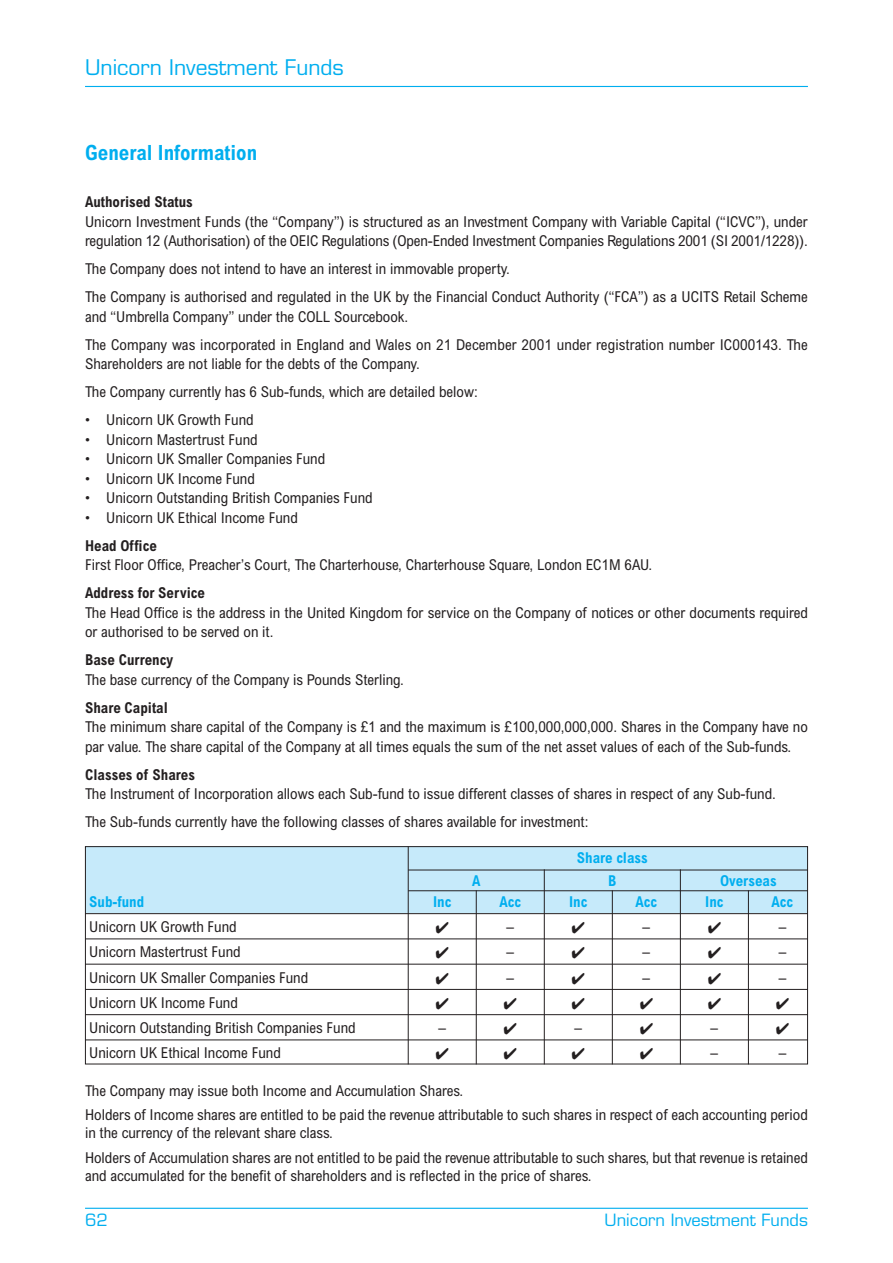
<style>
.page{position:relative;width:893px;height:1263px;background:#fff}
.page>*{position:absolute;margin:0;border:0;box-sizing:border-box;transform-origin:0 0}
.t1{font:21px "Eurostile";color:#00aeef}
.t2{font:700 condensed 21px "Arial";color:#00aeef}
.t3{font:16.5px "Eurostile";color:#00aeef}
.t4{font:condensed 15px/28px "Arial";color:#231f20}
.t5{font:700 condensed 15px "Arial";color:#231f20}
.t6{font:700 condensed 15px "Arial";color:#00aeef}
</style>
<div class="page">
<hr style="left:85px;top:86px;width:723px;height:1px;background:#00aeef">
<hr style="left:85px;top:1208px;width:723px;height:1px;background:#00aeef">
<div style="left:85px;top:846px;width:723px;height:67px;background:#c6eafa"></div>
<div style="left:85px;top:846px;width:723px;height:218px;border:1px solid #231f20"></div>
<hr style="left:544px;top:869px;width:1px;height:195px;background:#231f20">
<hr style="left:408px;top:846px;width:1px;height:218px;background:#231f20">
<hr style="left:476px;top:890px;width:1px;height:174px;background:#231f20">
<hr style="left:612px;top:890px;width:1px;height:174px;background:#231f20">
<hr style="left:748px;top:890px;width:1px;height:174px;background:#231f20">
<hr style="left:680px;top:869px;width:1px;height:195px;background:#231f20">
<hr style="left:408px;top:870px;width:400px;height:1px;background:#231f20">
<hr style="left:408px;top:890px;width:400px;height:1px;background:#231f20">
<hr style="left:85px;top:913px;width:723px;height:1px;background:#231f20">
<hr style="left:85px;top:938px;width:723px;height:1px;background:#231f20">
<hr style="left:85px;top:964px;width:723px;height:1px;background:#231f20">
<hr style="left:85px;top:989px;width:723px;height:1px;background:#231f20">
<hr style="left:85px;top:1014px;width:723px;height:1px;background:#231f20">
<hr style="left:85px;top:1039px;width:723px;height:1px;background:#231f20">
<h1 class="t1" style="left:85px;top:60px;width:260px">Unicorn Investment Funds</h1>
<h1 class="t2" style="left:85px;top:145px;width:174px">General Information</h1>
<p class="t5" style="left:85px;top:196px;width:109px">Authorised Status</p>
<p class="t4" style="left:85px;top:213px;width:724px;line-height:19.5px">Unicorn Investment Funds (the “Company”) is structured as an Investment Company with Variable Capital (“ICVC”), under regulation 12 (Authorisation) of the OEIC Regulations (Open-Ended Investment Companies Regulations 2001 (SI 2001/1228)).</p>
<p class="t4" style="left:85px;top:256px;width:724px">The Company does not intend to have an interest in immovable property.<br>The Company is authorised and regulated in the UK by the Financial Conduct Authority (“FCA”) as a UCITS Retail Scheme</p>
<p class="t4" style="left:85px;top:304px;width:724px">and “Umbrella Company” under the COLL Sourcebook.<br>The Company was incorporated in England and Wales on 21 December 2001 under registration number IC000143. The</p>
<p class="t4" style="left:85px;top:351px;width:394px">Shareholders are not liable for the debts of the Company.<br>The Company currently has 6 Sub-funds, which are detailed below:</p>
<p class="t4" style="left:85px;top:407px;width:170px">• Unicorn UK Growth Fund</p>
<p class="t4" style="left:85px;top:427px;width:174px">• Unicorn Mastertrust Fund</p>
<p class="t4" style="left:85px;top:446px;width:242px">• Unicorn UK Smaller Companies Fund</p>
<p class="t4" style="left:85px;top:466px;width:171px">• Unicorn UK Income Fund</p>
<p class="t4" style="left:85px;top:485px;width:289px">• Unicorn Outstanding British Companies Fund</p>
<p class="t4" style="left:85px;top:505px;width:214px">• Unicorn UK Ethical Income Fund</p>
<p class="t5" style="left:85px;top:540px;width:73px">Head Office</p>
<p class="t4" style="left:85px;top:552px;width:569px">First Floor Office, Preacher’s Court, The Charterhouse, Charterhouse Square, London EC1M 6AU.</p>
<p class="t5" style="left:85px;top:587px;width:121px">Address for Service</p>
<p class="t4" style="left:85px;top:604px;width:724px;line-height:19.5px">The Head Office is the address in the United Kingdom for service on the Company of notices or other documents required or authorised to be served on it.</p>
<p class="t5" style="left:85px;top:654px;width:90px">Base Currency</p>
<p class="t4" style="left:85px;top:667px;width:320px">The base currency of the Company is Pounds Sterling.</p>
<p class="t5" style="left:85px;top:702px;width:84px">Share Capital</p>
<p class="t4" style="left:85px;top:719px;width:724px;line-height:19.5px">The minimum share capital of the Company is £1 and the maximum is £100,000,000,000. Shares in the Company have no par value. The share capital of the Company at all times equals the sum of the net asset values of each of the Sub-funds.</p>
<p class="t5" style="left:85px;top:769px;width:112px">Classes of Shares</p>
<p class="t4" style="left:85px;top:781px;width:692px">The Instrument of Incorporation allows each Sub-fund to issue different classes of shares in respect of any Sub-fund.<br>The Sub-funds currently have the following classes of shares available for investment:</p>
<p class="t6" style="left:577px;top:852px;width:72px">Share class</p>
<p class="t6" style="left:472px;top:875px;width:10px">A</p>
<p class="t6" style="left:608px;top:875px;width:10px">B</p>
<p class="t6" style="left:720px;top:875px;width:58px">Overseas</p>
<p class="t6" style="left:89px;top:896px;width:56px">Sub-fund</p>
<p class="t6" style="left:433px;top:896px;width:20px">Inc</p>
<p class="t6" style="left:499px;top:896px;width:23px">Acc</p>
<p class="t6" style="left:569px;top:896px;width:20px">Inc</p>
<p class="t6" style="left:635px;top:896px;width:23px">Acc</p>
<p class="t6" style="left:705px;top:896px;width:20px">Inc</p>
<p class="t6" style="left:772px;top:896px;width:23px">Acc</p>
<p class="t4" style="left:89px;top:914px;width:149px">Unicorn UK Growth Fund</p>
<p class="t4" style="left:506px;top:914px;width:9px">–</p>
<p class="t4" style="left:643px;top:914px;width:9px">–</p>
<p class="t4" style="left:779px;top:914px;width:9px">–</p>
<p class="t4" style="left:89px;top:939px;width:153px">Unicorn Mastertrust Fund</p>
<p class="t4" style="left:506px;top:939px;width:9px">–</p>
<p class="t4" style="left:643px;top:939px;width:9px">–</p>
<p class="t4" style="left:779px;top:939px;width:9px">–</p>
<p class="t4" style="left:89px;top:965px;width:220px">Unicorn UK Smaller Companies Fund</p>
<p class="t4" style="left:506px;top:965px;width:9px">–</p>
<p class="t4" style="left:643px;top:965px;width:9px">–</p>
<p class="t4" style="left:779px;top:965px;width:9px">–</p>
<p class="t4" style="left:89px;top:990px;width:150px">Unicorn UK Income Fund</p>
<p class="t4" style="left:89px;top:1015px;width:268px">Unicorn Outstanding British Companies Fund</p>
<p class="t4" style="left:438px;top:1015px;width:9px">–</p>
<p class="t4" style="left:575px;top:1015px;width:9px">–</p>
<p class="t4" style="left:711px;top:1015px;width:9px">–</p>
<p class="t4" style="left:89px;top:1040px;width:193px">Unicorn UK Ethical Income Fund</p>
<p class="t4" style="left:711px;top:1040px;width:9px">–</p>
<p class="t4" style="left:779px;top:1040px;width:9px">–</p>
<p class="t4" style="left:85px;top:1080px;width:724px;line-height:24.5px">The Company may issue both Income and Accumulation Shares.<br>Holders of Income shares are entitled to be paid the revenue attributable to such shares in respect of each accounting period</p>
<p class="t4" style="left:85px;top:1122px;width:724px;line-height:24.5px">in the currency of the relevant share class.<br>Holders of Accumulation shares are not entitled to be paid the revenue attributable to such shares, but that revenue is retained</p>
<p class="t4" style="left:85px;top:1163px;width:508px">and accumulated for the benefit of shareholders and is reflected in the price of shares.</p>
<p class="t3" style="left:85px;top:1213px;width:24px">62</p>
<p class="t3" style="left:605px;top:1213px;width:205px">Unicorn Investment Funds</p>
</div>
